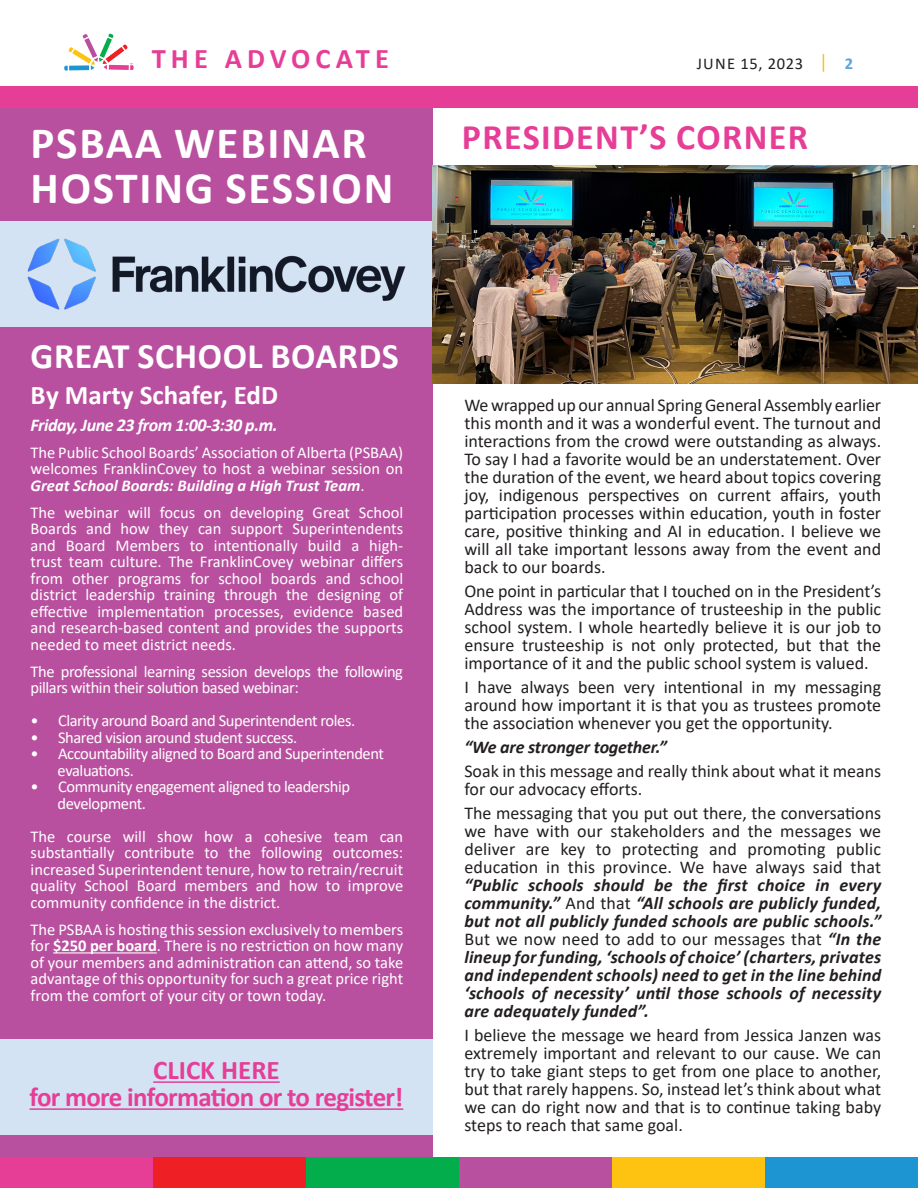
<style>
.page{position:relative;width:918px;height:1188px;background:#fff}
.page>*{position:absolute;margin:0;border:0;box-sizing:border-box;transform-origin:0 0}
.Section_Title_-_Blue{font:700 45px/45px "Calibri";letter-spacing:.04em;color:#fff}
.Section_Title_-_Blue-2{font:700 36px "Calibri";letter-spacing:.015em;color:#fff}
.Section_Title_-_Blue-3{font:700 36px "Calibri";letter-spacing:.04em;color:#e63e97}
.t1{font:700 28.5px "Calibri";letter-spacing:.18em;color:#e63e97}
.Section_Title_-_Blue-4{font:700 27px/27px "Calibri";letter-spacing:-.025em;color:#e63e97;text-align:center}
.Section_Title_-_Blue-5{font:700 27px "Calibri";color:#fff}
.Body_Text{font:18px/18px "Calibri";color:#231f20;text-align:justify}
.Body_Text-2{font:italic 700 18px/18px "Calibri";letter-spacing:.01em;color:#231f20;text-align:justify}
.Section_Title_-_Blue-6{font:italic 700 18px "Calibri";letter-spacing:-.025em;color:#fff}
.Body_Text-3{font:italic 700 18px "Calibri";letter-spacing:-.01em;color:#231f20}
.Section_Title_-_Blue-7{font:16.5px/16.5px "Calibri";letter-spacing:-.025em;color:#fff;text-align:justify}
.t2{font:16.5px "Calibri";letter-spacing:.04em;color:#231f20}
.t3{font:700 16.5px "Calibri";color:#59a5db}
.s1{font-weight:700;font-style:italic}
.s2{font-weight:700}
.s3{font-weight:400;font-style:normal}
</style>
<div class="page">
<div style="left:0;top:107px;width:432px;height:1051px;background:#b9509f"></div>
<hr style="left:53px;top:952px;width:104px;height:1px;background:#fff">
<div style="left:0;top:221px;width:433px;height:106px;background:#d3e3f4"></div>
<img style="left:27px;top:238px;width:378px;height:72px">
<div style="left:0;top:1039px;width:433px;height:95px;background:#d3e3f4"></div>
<hr style="left:153px;top:1081px;width:127px;height:2px;background:#e63e97">
<hr style="left:30px;top:1108px;width:373px;height:2px;background:#e63e97">
<img style="left:432px;top:165px;width:486px;height:218px">
<div style="left:0;top:86px;width:918px;height:22px;background:#e63e97"></div>
<svg style="left:64px;top:34px;width:70px;height:37px"></svg>
<div style="left:0;top:1157px;width:153px;height:31px;background:#e63e97"></div>
<div style="left:153px;top:1157px;width:153px;height:31px;background:#ee2026"></div>
<div style="left:306px;top:1157px;width:153px;height:31px;background:#03ad4c"></div>
<div style="left:459px;top:1157px;width:153px;height:31px;background:#b9509f"></div>
<div style="left:612px;top:1157px;width:153px;height:31px;background:#fec210"></div>
<div style="left:765px;top:1157px;width:153px;height:31px;background:#1d95d3"></div>
<svg style="left:823px;top:55px;width:1px;height:16px"></svg>
<h3 class="t1" style="left:152px;top:38px;width:239px">THE ADVOCATE</h3>
<p class="t2" style="left:697px;top:52px;width:108px">JUNE 15, 2023</p>
<p class="t3" style="left:845px;top:52px;width:10px">2</p>
<p class="Section_Title_-_Blue" style="left:31px;top:120px;width:364px">PSBAA WEBINAR<br>HOSTING SESSION</p>
<p class="Section_Title_-_Blue-2" style="left:31px;top:330px;width:370px">GREAT SCHOOL BOARDS</p>
<p class="Section_Title_-_Blue-5" style="left:31px;top:376px;width:249px">By Marty Schafer, EdD</p>
<p class="Section_Title_-_Blue-6" style="left:31px;top:412px;width:248px">Friday, June 23 from 1:00-3:30 p.m.</p>
<p class="Section_Title_-_Blue-7" style="left:31px;top:443px;width:374px">The Public School Boards’ Association of Alberta (PSBAA) welcomes FranklinCovey to host a webinar session on <span class="s1">Great School Boards: Building a High Trust Team</span>.</p>
<p class="Section_Title_-_Blue-7" style="left:31px;top:503px;width:374px">The webinar will focus on developing Great School Boards and how they can support Superintendents and Board Members to intentionally build a high&shy;trust team culture. The FranklinCovey webinar differs from other programs for school boards and school district leadership training through the designing of effective implementation processes, evidence based and research-based content and provides the supports needed to meet district needs.</p>
<p class="Section_Title_-_Blue-7" style="left:31px;top:662px;width:374px">The professional learning session develops the following pillars within their solution based webinar:</p>
<p class="Section_Title_-_Blue-7" style="left:31px;top:712px;width:326px">• Clarity around Board and Superintendent roles.</p>
<p class="Section_Title_-_Blue-7" style="left:31px;top:728px;width:268px">• Shared vision around student success.</p>
<p class="Section_Title_-_Blue-7" style="left:58px;top:745px;width:328px;text-indent:-27px">• Accountability aligned to Board and Superintendent evaluations.</p>
<p class="Section_Title_-_Blue-7" style="left:58px;top:778px;width:294px;text-indent:-27px">• Community engagement aligned to leadership development.</p>
<p class="Section_Title_-_Blue-7" style="left:31px;top:827px;width:374px">The course will show how a cohesive team can substantially contribute to the following outcomes: increased Superintendent tenure, how to retrain/recruit quality School Board members and how to improve community confidence in the district.</p>
<p class="Section_Title_-_Blue-7" style="left:31px;top:920px;width:374px">The PSBAA is hosting this session exclusively to members for <span class="s2">$250 per board</span>. There is no restriction on how many of your members and administration can attend, so take advantage of this opportunity for such a great price right from the comfort of your city or town today.</p>
<p class="Section_Title_-_Blue-4" style="left:30px;top:1056px;width:375px">CLICK HERE<br>for more information or to register!</p>
<p class="Section_Title_-_Blue-3" style="left:462px;top:112px;width:348px">PRESIDENT’S CORNER</p>
<p class="Body_Text" style="left:464px;top:396px;width:418px">We wrapped up our annual Spring General Assembly earlier this month and it was a wonderful event. The turnout and interactions from the crowd were outstanding as always.<br>To say I had a favorite would be an understatement. Over the duration of the event, we heard about topics covering joy, indigenous perspectives on current affairs, youth participation processes within education, youth in foster care, positive thinking and AI in education. I believe we will all take important lessons away from the event and back to our boards.</p>
<p class="Body_Text" style="left:464px;top:582px;width:418px">One point in particular that I touched on in the President’s Address was the importance of trusteeship in the public school system. I whole heartedly believe it is our job to ensure trusteeship is not only protected, but that the importance of it and the public school system is valued.</p>
<p class="Body_Text" style="left:464px;top:678px;width:418px">I have always been very intentional in my messaging around how important it is that you as trustees promote the association whenever you get the opportunity.</p>
<p class="Body_Text-3" style="left:464px;top:734px;width:204px">“We are stronger together.”</p>
<p class="Body_Text" style="left:464px;top:762px;width:418px">Soak in this message and really think about what it means for our advocacy efforts.</p>
<p class="Body_Text-2" style="left:464px;top:803px;width:418px"><span class="s3">The messaging that you put out there, the conversations we have with our stakeholders and the messages we deliver are key to protecting and promoting public education in this province. We have always said that </span>“Public schools should be the first choice in every community.” <span class="s3">And that</span> “All schools are publicly funded, but not all publicly funded schools are public schools.” <span class="s3">But we now need to add to our messages that</span> “In the lineup for funding, ‘schools of choice’ (charters, privates and independent schools) need to get in the line behind ‘schools of necessity’ until those schools of necessity are adequately funded”.</p>
<p class="Body_Text" style="left:464px;top:1026px;width:418px">I believe the message we heard from Jessica Janzen was extremely important and relevant to our cause. We can try to take giant steps to get from one place to another, but that rarely happens. So, instead let’s think about what we can do right now and that is to continue taking baby steps to reach that same goal.</p>
</div>
